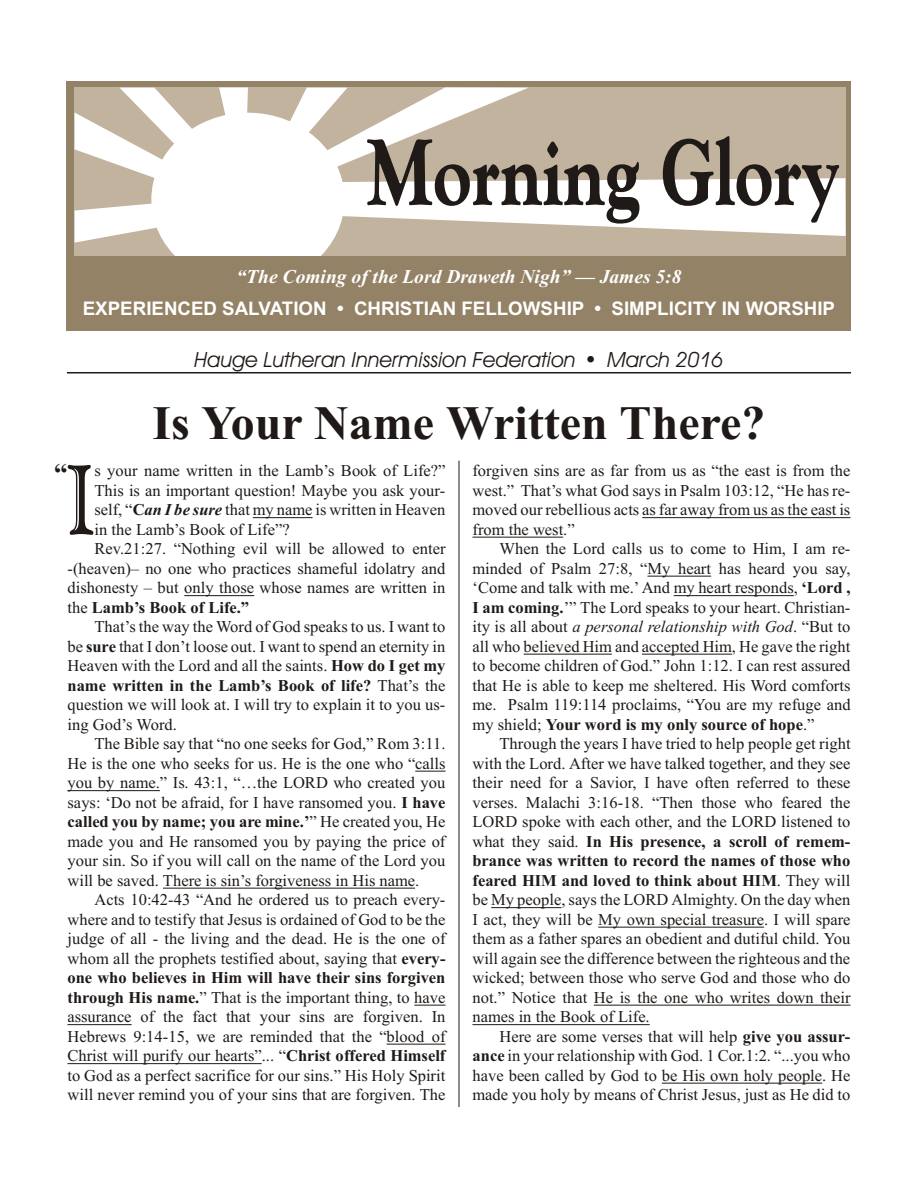
<style>
.page{position:relative;width:918px;height:1188px;background:#fff}
.page>*{position:absolute;margin:0;border:0;box-sizing:border-box;transform-origin:0 0}
.t1{font:700 48px "Times New Roman";color:#1f1a17}
.t2{font:700 27px "Times New Roman";color:#1f1a17}
.t3{font:italic 21px "Avant Garde Bk BT";color:#1f1a17}
.t4{font:italic 700 19.5px "Times New Roman";color:#fff}
.t5{font:700 18.75px "Arial";color:#fff}
.t6{font:16.5px/19.5px "Times New Roman";letter-spacing:.005em;color:#1f1a17;text-align:justify}
.t7{font:700 16.5px "Times New Roman";color:#1f1a17}
.s1{font-weight:700}
.s2{font-weight:700;font-style:italic}
.s3{font-weight:400}
.s4{font-style:italic}
</style>
<div class="page">
<hr style="left:253px;top:517px;width:60px;height:1px;background:#1f1a17">
<hr style="left:184px;top:595px;width:70px;height:1px;background:#1f1a17">
<hr style="left:415px;top:771px;width:30px;height:1px;background:#1f1a17">
<hr style="left:68px;top:790px;width:92px;height:1px;background:#1f1a17">
<hr style="left:163px;top:888px;width:252px;height:1px;background:#1f1a17">
<hr style="left:414px;top:1005px;width:31px;height:1px;background:#1f1a17">
<hr style="left:68px;top:1024px;width:64px;height:1px;background:#1f1a17">
<hr style="left:387px;top:1044px;width:58px;height:1px;background:#1f1a17">
<hr style="left:68px;top:1063px;width:194px;height:1px;background:#1f1a17">
<hr style="left:642px;top:517px;width:208px;height:1px;background:#1f1a17">
<hr style="left:472px;top:537px;width:91px;height:1px;background:#1f1a17">
<hr style="left:647px;top:576px;width:64px;height:1px;background:#1f1a17">
<hr style="left:674px;top:595px;width:120px;height:1px;background:#1f1a17">
<hr style="left:524px;top:654px;width:88px;height:1px;background:#1f1a17">
<hr style="left:642px;top:654px;width:90px;height:1px;background:#1f1a17">
<hr style="left:491px;top:907px;width:70px;height:1px;background:#1f1a17">
<hr style="left:598px;top:927px;width:166px;height:1px;background:#1f1a17">
<hr style="left:594px;top:1005px;width:256px;height:1px;background:#1f1a17">
<hr style="left:472px;top:1024px;width:178px;height:1px;background:#1f1a17">
<hr style="left:662px;top:1083px;width:160px;height:1px;background:#1f1a17">
<hr style="left:459px;top:461px;width:1px;height:646px;background:#1f1a17">
<hr style="left:67px;top:372px;width:784px;height:1px;background:#1f1a17">
<div style="left:67px;top:81px;width:784px;height:175px;background:#948266"></div>
<div style="left:75px;top:87px;width:771px;height:169px;background:#c2b39e"></div>
<div style="left:151px;top:113px;width:194px;height:173px;background:#fff;border-radius:50%"></div>
<div style="left:67px;top:256px;width:784px;height:75px;background:#948266"></div>
<svg style="left:219px;top:87px;width:29px;height:30px"></svg>
<svg style="left:75px;top:88px;width:129px;height:97px"></svg>
<svg style="left:75px;top:202px;width:90px;height:41px"></svg>
<svg style="left:281px;top:87px;width:565px;height:149px"></svg>
<svg style="left:68px;top:465px;width:25px;height:70px"></svg>
<p class="t4" style="left:236px;top:270px;width:447px">“The Com ing of the Lord Draweth Nigh” — James 5:8</p>
<p class="t5" style="left:83px;top:302px;width:754px">EXPERIENCED SALVATION • CHRISTIAN FELLOWSHIP • SIMPLICITY IN WORSHIP</p>
<p class="t3" style="left:194px;top:351px;width:383px">Hauge Lutheran Innermission Federation</p>
<p class="t3" style="left:607px;top:351px;width:118px">March 2016</p>
<h1 class="t1" style="left:152px;top:406px;width:615px">Is Your Name Written There?</h1>
<p class="t6" style="left:94px;top:463px;width:353px">s your name writ ten in the Lamb’s Book of Life?”</p>
<p class="t6" style="left:94px;top:482px;width:352px">This is an impor tant ques tion! Maybe you ask your -</p>
<p class="t6" style="left:94px;top:502px;width:352px">self, “<span class="s1">C</span><span class="s2">an I be sure</span> that my name is writ ten in Heaven</p>
<p class="t6" style="left:94px;top:521px;width:197px">in the Lamb’s Book of Life”?</p>
<p class="t6" style="left:94px;top:541px;width:353px">Rev.21:27. “Noth ing evil will be allowed to en ter</p>
<p class="t6" style="left:68px;top:560px;width:380px">-(heaven)– no one who prac tices shame ful idol a try and</p>
<p class="t6" style="left:68px;top:580px;width:379px">dis hon esty – but only those whose names are writ ten in</p>
<p class="t7" style="left:68px;top:602px;width:183px"><span class="s3">the</span> Lamb’s Book of Life.”</p>
<p class="t6" style="left:94px;top:619px;width:352px">That’s the way the Word of God speaks to us. I want to</p>
<p class="t6" style="left:68px;top:638px;width:379px">be <span class="s1">sure</span> that I don’t loose out. I want to spend an eter nity in</p>
<p class="t6" style="left:68px;top:658px;width:380px">Heaven with the Lord and all the saints. <span class="s1">How do I get my</span></p>
<p class="t7" style="left:68px;top:680px;width:380px">name writ ten in the Lamb’s Book of life? <span class="s3">That’s the</span></p>
<p class="t6" style="left:68px;top:697px;width:379px">ques tion we will look at. I will try to ex plain it to you us -</p>
<p class="t6" style="left:68px;top:716px;width:111px">ing God’s Word.</p>
<p class="t6" style="left:94px;top:736px;width:352px">The Bible say that “no one seeks for God,” Rom 3:11.</p>
<p class="t6" style="left:68px;top:755px;width:379px">He is the one who seeks for us. He is the one who “calls</p>
<p class="t6" style="left:68px;top:775px;width:379px">you by name.” Is. 43:1, “…the LORD who created you</p>
<p class="t6" style="left:68px;top:794px;width:380px">says: ‘Do not be afraid, for I have ran somed you. <span class="s1">I have</span></p>
<p class="t7" style="left:68px;top:816px;width:380px">called you by name; you are mine.’<span class="s3">” He cre ated you, He</span></p>
<p class="t6" style="left:68px;top:833px;width:379px">made you and He ran somed you by pay ing the price of</p>
<p class="t6" style="left:68px;top:853px;width:379px">your sin. So if you will call on the name of the Lord you</p>
<p class="t6" style="left:68px;top:872px;width:353px">will be saved. There is sin’s forgive ness in His name.</p>
<p class="t6" style="left:94px;top:892px;width:352px">Acts 10:42-43 “And he ordered us to preach ev ery -</p>
<p class="t6" style="left:68px;top:911px;width:380px">where and to testify that Je sus is or dained of God to be the</p>
<p class="t6" style="left:68px;top:931px;width:380px">judge of all - the liv ing and the dead. He is the one of</p>
<p class="t6" style="left:68px;top:950px;width:379px">whom all the proph ets testi fied about, say ing that <span class="s1">ev ery -</span></p>
<p class="t7" style="left:68px;top:972px;width:379px">one who be lieves in Him will have their sins for given</p>
<p class="t6" style="left:68px;top:989px;width:380px"><span class="s1">through His name.</span>” That is the impor tant thing, to have</p>
<p class="t6" style="left:68px;top:1009px;width:379px">as sur ance of the fact that your sins are forgiven. In</p>
<p class="t6" style="left:68px;top:1028px;width:380px">Hebrews 9:14-15, we are reminded that the “blood of</p>
<p class="t6" style="left:68px;top:1048px;width:379px">Christ will pu rify our hearts”... “<span class="s1">Christ of fered Himself</span></p>
<p class="t6" style="left:68px;top:1067px;width:379px">to God as a perfect sac ri fice for our sins.” His Holy Spirit</p>
<p class="t6" style="left:68px;top:1087px;width:380px">will never re mind you of your sins that are forgiven. The</p>
<h2 class="t2" style="left:54px;top:464px;width:15px">“</h2>
<p class="t6" style="left:472px;top:463px;width:379px">for given sins are as far from us as “the east is from the west.” That’s what God says in Psalm 103:12, “He has re - moved our re bel lious acts as far away from us as the east is from the west.”</p>
<p class="t6" style="left:472px;top:541px;width:380px;text-indent:27px">When the Lord calls us to come to Him, I am re - minded of Psalm 27:8, “My heart has heard you say, ‘Come and talk with me.’ And my heart re sponds, <span class="s1">‘Lord , I am com ing.</span>’” The Lord speaks to your heart. Chris tian - ity is all about <span class="s4">a per sonal re la tion ship with God</span>. “But to all who be lieved Him and ac cepted Him, He gave the right to be come chil dren of God.” John 1:12. I can rest as sured that He is able to keep me shel tered. His Word com forts me. Psalm 119:114 pro claims, “You are my ref uge and my shield; <span class="s1">Your word is my only source of hope</span>.”</p>
<p class="t6" style="left:472px;top:736px;width:380px;text-indent:27px">Through the years I have tried to help peo ple get right with the Lord. Af ter we have talked to gether, and they see their need for a Sav ior, I have of ten referred to these verses. Malachi 3:16-18. “Then those who feared the LORD spoke with each other, and the LORD lis tened to what they said. <span class="s1">In His pres ence, a scroll of re mem - brance was written to re cord the names of those who feared HIM and loved to think about HIM</span>. They will be My peo ple, says the LORD Al mighty. On the day when I act, they will be My own spe cial trea sure. I will spare them as a fa ther spares an obedi ent and du ti ful child. You will again see the dif fer ence be tween the righteous and the wicked; between those who serve God and those who do not.” No tice that He is the one who writes down their names in the Book of Life.</p>
<p class="t6" style="left:472px;top:1028px;width:380px;text-indent:27px">Here are some verses that will help <span class="s1">give you assur&shy;ance</span> in your re la tion ship with God. 1 Cor.1:2. “...you who have been called by God to be His own holy peo ple. He made you holy by means of Christ Je sus, just as He did to</p>
</div>
